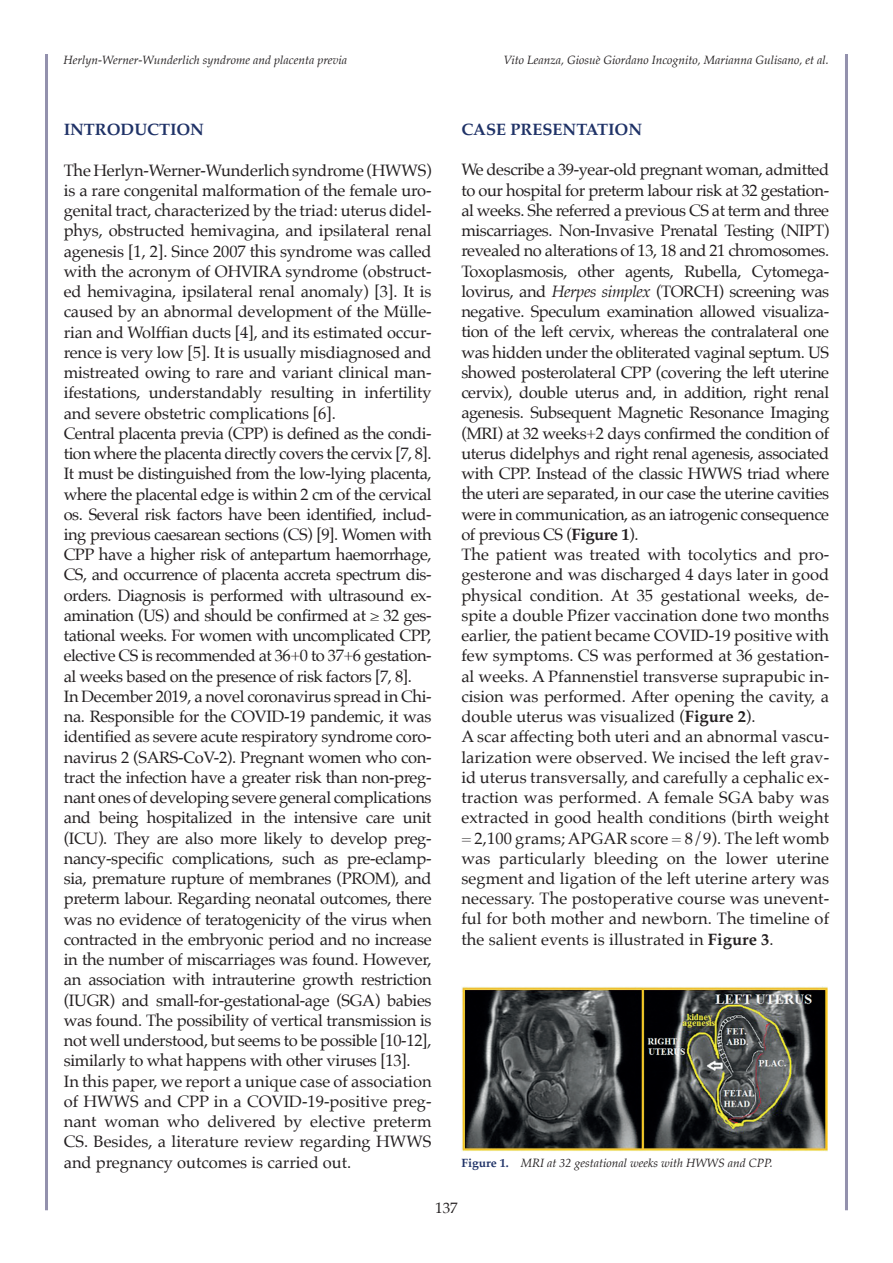
<style>
.page{position:relative;width:893px;height:1263px;background:#fff}
.page>*{position:absolute;margin:0;border:0;box-sizing:border-box;transform-origin:0 0}
.t1{font:16.5px/20.2px "Palatino";letter-spacing:-.02em;color:#231f20}
.t2{font:700 16.5px "Palatino";color:#1f3267}
.t3{font:15px "Palatino";color:#231f20}
.t4{font:italic 12px "Palatino";color:#231f20}
.s1{font-style:italic}
.s2{font-weight:700}
.s3{font-weight:700;font-style:normal;color:#1f3267}
</style>
<div class="page">
<hr style="left:45px;top:54px;width:3px;height:1156px;background:#9391ad">
<hr style="left:845px;top:54px;width:3px;height:1156px;background:#9391ad">
<img style="left:462px;top:987px;width:366px;height:164px">
<p class="t4" style="left:64px;top:50px;width:285px">Herlyn-Werner-Wunderlich syndrome and placenta previa</p>
<p class="t4" style="left:504px;top:50px;width:327px">Vito Leanza, Giosuè Giordano Incognito, Marianna Gulisano, et al.</p>
<p class="t2" style="left:64px;top:115px;width:142px">INTRODUCTION</p>
<p class="t1" style="left:64px;top:160px;width:369px">The Herlyn-Werner-Wunderlich syndrome (HWWS) is a rare congenital malformation of the female uro&shy;genital tract, characterized by the triad: uterus didel&shy;phys, obstructed hemivagina, and ipsilateral renal agenesis [1, 2]. Since 2007 this syndrome was called with the acronym of OHVIRA syndrome (obstruct&shy;ed hemivagina, ipsilateral renal anomaly) [3]. It is caused by an abnormal development of the Mülle&shy;rian and Wolffian ducts [4], and its estimated occur&shy;rence is very low [5]. It is usually misdiagnosed and mistreated owing to rare and variant clinical man&shy;ifestations, understandably resulting in infertility and severe obstetric complications [6].<br>Central placenta previa (CPP) is defined as the condi&shy;tion where the placenta directly covers the cervix [7, 8].<br>It must be distinguished from the low-lying placenta, where the placental edge is within 2 cm of the cervical os. Several risk factors have been identified, includ&shy;ing previous caesarean sections (CS) [9]. Women with CPP have a higher risk of antepartum haemorrhage, CS, and occurrence of placenta accreta spectrum dis&shy;orders. Diagnosis is performed with ultrasound ex&shy;amination (US) and should be confirmed at ≥ 32 ges&shy;tational weeks. For women with uncomplicated CPP, elective CS is recommended at 36+0 to 37+6 gestation&shy;al weeks based on the presence of risk factors [7, 8].<br>In December 2019, a novel coronavirus spread in Chi&shy;na. Responsible for the COVID-19 pandemic, it was identified as severe acute respiratory syndrome coro&shy;navirus 2 (SARS-CoV-2). Pregnant women who con&shy;tract the infection have a greater risk than non-preg&shy;nant ones of developing severe general complications and being hospitalized in the intensive care unit (ICU). They are also more likely to develop preg&shy;nancy-specific complications, such as pre-eclamp&shy;sia, premature rupture of membranes (PROM), and preterm labour. Regarding neonatal outcomes, there was no evidence of teratogenicity of the virus when contracted in the embryonic period and no increase in the number of miscarriages was found. However, an association with intrauterine growth restriction (IUGR) and small-for-gestational-age (SGA) babies was found. The possibility of vertical transmission is not well understood, but seems to be possible [10-12], similarly to what happens with other viruses [13].<br>In this paper, we report a unique case of association of HWWS and CPP in a COVID-19-positive preg&shy;nant woman who delivered by elective preterm CS. Besides, a literature review regarding HWWS and pregnancy outcomes is carried out.</p>
<p class="t2" style="left:461px;top:115px;width:182px">CASE PRESENTATION</p>
<p class="t1" style="left:461px;top:159px;width:369px">We describe a 39-year-old pregnant woman, admitted to our hospital for preterm labour risk at 32 gestation&shy;al weeks. She referred a previous CS at term and three miscarriages. Non-Invasive Prenatal Testing (NIPT) revealed no alterations of 13, 18 and 21 chromosomes.<br>Toxoplasmosis, other agents, Rubella, Cytomega&shy;lovirus, and <span class="s1">Herpes simplex</span> (TORCH) screening was negative. Speculum examination allowed visualiza&shy;tion of the left cervix, whereas the contralateral one was hidden under the obliterated vaginal septum. US showed posterolateral CPP (covering the left uterine cervix), double uterus and, in addition, right renal agenesis. Subsequent Magnetic Resonance Imaging (MRI) at 32 weeks+2 days confirmed the condition of uterus didelphys and right renal agenesis, associated with CPP. Instead of the classic HWWS triad where the uteri are separated, in our case the uterine cavities were in communication, as an iatrogenic consequence of previous CS (<span class="s2">Figure 1</span>).<br>The patient was treated with tocolytics and pro&shy;gesterone and was discharged 4 days later in good physical condition. At 35 gestational weeks, de&shy;spite a double Pfizer vaccination done two months earlier, the patient became COVID-19 positive with few symptoms. CS was performed at 36 gestation&shy;al weeks. A Pfannenstiel transverse suprapubic in&shy;cision was performed. After opening the cavity, a double uterus was visualized (<span class="s2">Figure 2</span>).<br>A scar affecting both uteri and an abnormal vascu&shy;larization were observed. We incised the left grav&shy;id uterus transversally, and carefully a cephalic ex&shy;traction was performed. A female SGA baby was extracted in good health conditions (birth weight = 2,100 grams; APGAR score = 8/9). The left womb was particularly bleeding on the lower uterine segment and ligation of the left uterine artery was necessary. The postoperative course was unevent&shy;ful for both mother and newborn. The timeline of the salient events is illustrated in <span class="s2">Figure 3</span>.</p>
<p class="t4" style="left:461px;top:1153px;width:313px"><span class="s3">Figure 1.</span> MRI at 32 gestational weeks with HWWS and CPP.</p>
<p class="t3" style="left:435px;top:1195px;width:24px">137</p>
</div>
